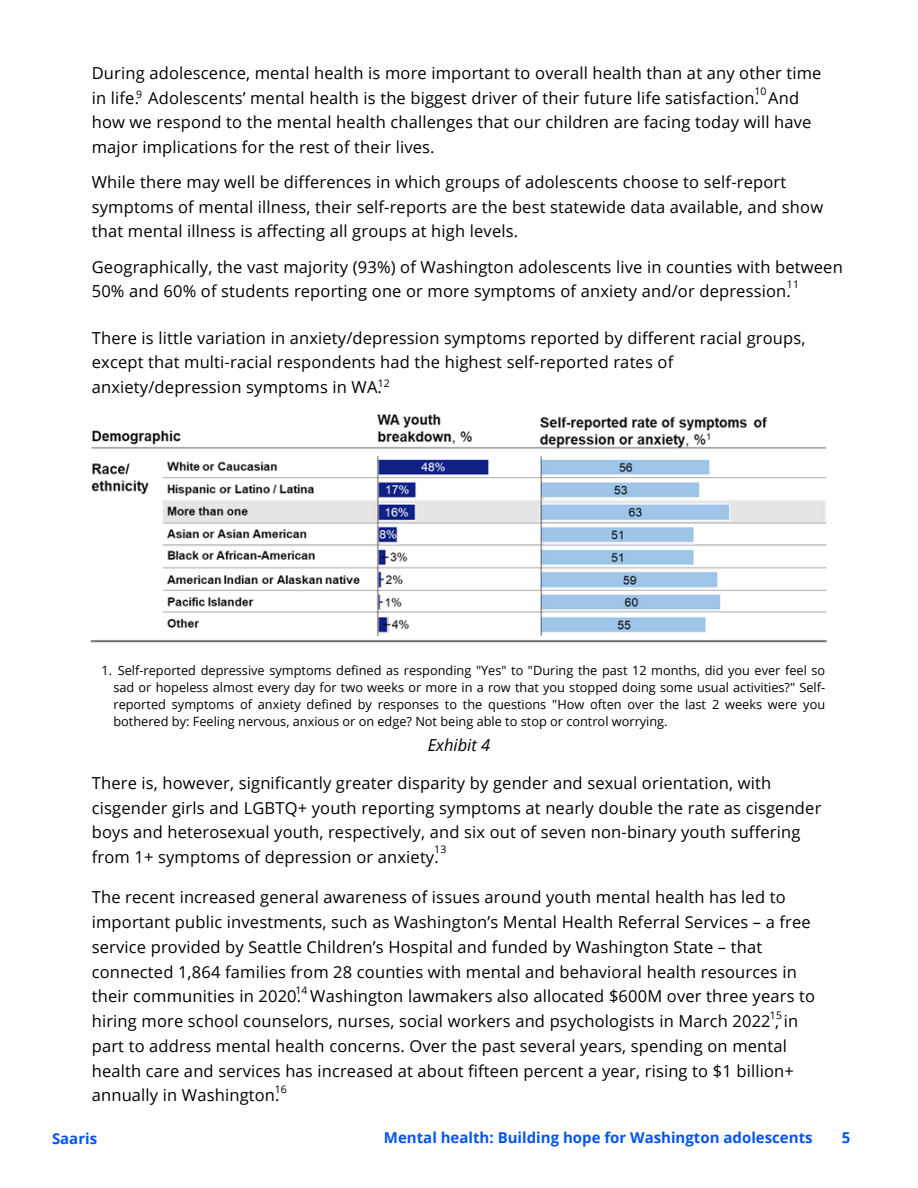
<style>
.page{position:relative;width:918px;height:1188px;background:#fff}
.page>*{position:absolute;margin:0;border:0;box-sizing:border-box;transform-origin:0 0}
.t1{font:16.5px/24.8px "Open Sans";letter-spacing:.01em;color:#000001}
.t2{font:italic 16.5px "Open Sans";color:#000}
.t3{font:700 15px "Open Sans";color:#0554f2}
.t4{font:12.75px/17px "Open Sans";color:#000;text-align:justify}
.t5{font:10.5px "Open Sans";letter-spacing:.01em;color:#000001}
</style>
<div class="page">
<img style="left:90px;top:414px;width:736px;height:229px">
<p class="t1" style="left:92px;top:61px;width:731px;line-height:24.3px">During adolescence, mental health is more important to overall health than at any other time in life. Adolescents’ mental health is the biggest driver of their future life satisfaction. And how we respond to the mental health challenges that our children are facing today will have major implications for the rest of their lives.</p>
<p class="t1" style="left:92px;top:170px;width:733px;line-height:24.3px">While there may well be differences in which groups of adolescents choose to self-report symptoms of mental illness, their self-reports are the best statewide data available, and show that mental illness is affecting all groups at high levels.</p>
<p class="t5" style="left:787px;top:277px;width:14px">11</p>
<p class="t5" style="left:136px;top:87px;width:7px">9</p>
<p class="t5" style="left:754px;top:84px;width:14px">10</p>
<p class="t1" style="left:92px;top:254px;width:753px;line-height:24.3px">Geographically, the vast majority (93%) of Washington adolescents live in counties with between<br>50% and 60% of students reporting one or more symptoms of anxiety and/or depression.</p>
<p class="t1" style="left:92px;top:325px;width:715px">There is little variation in anxiety/depression symptoms reported by different racial groups, except that multi-racial respondents had the highest self-reported rates of anxiety/depression symptoms in WA.</p>
<p class="t5" style="left:378px;top:376px;width:14px">12</p>
<p class="t4" style="left:113px;top:662px;width:713px;text-indent:-12px">1. Self-reported depressive symptoms defined as responding "Yes" to "During the past 12 months, did you ever feel so sad or hopeless almost every day for two weeks or more in a row that you stopped doing some usual activities?" Self&shy;reported symptoms of anxiety defined by responses to the questions "How often over the last 2 weeks were you bothered by: Feeling nervous, anxious or on edge? Not being able to stop or control worrying.</p>
<p class="t2" style="left:428px;top:733px;width:64px">Exhibit 4</p>
<p class="t1" style="left:92px;top:770px;width:731px">There is, however, significantly greater disparity by gender and sexual orientation, with cisgender girls and LGBTQ+ youth reporting symptoms at nearly double the rate as cisgender boys and heterosexual youth, respectively, and six out of seven non-binary youth suffering from 1+ symptoms of depression or anxiety.</p>
<p class="t5" style="left:434px;top:842px;width:14px">13</p>
<p class="t1" style="left:92px;top:885px;width:725px">The recent increased general awareness of issues around youth mental health has led to important public investments, such as Washington’s Mental Health Referral Services – a free service provided by Seattle Children’s Hospital and funded by Washington State – that connected 1,864 families from 28 counties with mental and behavioral health resources in their communities in 2020. Washington lawmakers also allocated $600M over three years to hiring more school counselors, nurses, social workers and psychologists in March 2022 , in part to address mental health concerns. Over the past several years, spending on mental health care and services has increased at about fifteen percent a year, rising to $1 billion+ annually in Washington.</p>
<p class="t5" style="left:295px;top:983px;width:14px">14</p>
<p class="t5" style="left:770px;top:1007px;width:14px">15</p>
<p class="t5" style="left:275px;top:1082px;width:14px">16</p>
<p class="t3" style="left:52px;top:1128px;width:47px">Saaris</p>
<p class="t3" style="left:384px;top:1127px;width:430px">Mental health: Building hope for Washington adolescents</p>
<p class="t3" style="left:842px;top:1127px;width:10px">5</p>
</div>
